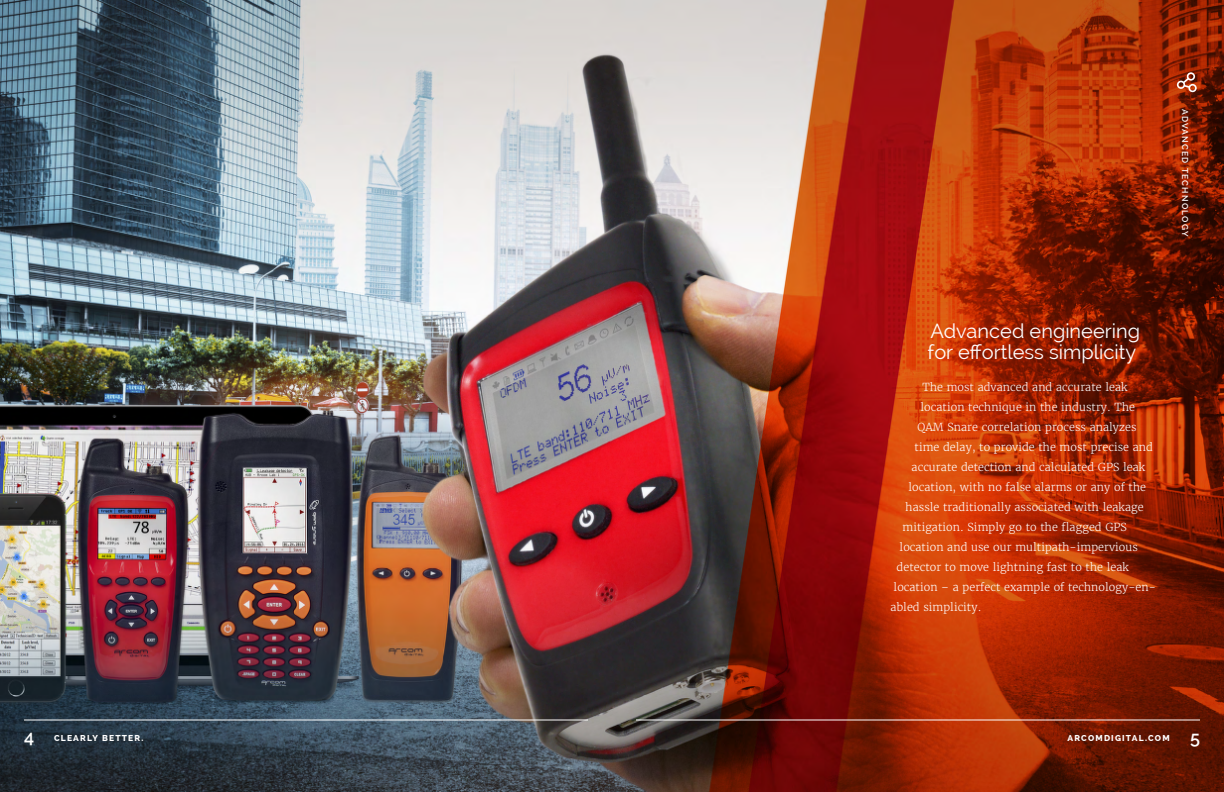
<style>
.page{position:relative;width:1224px;height:792px;background:#fff}
.page>*{position:absolute;margin:0;border:0;box-sizing:border-box;transform-origin:0 0}
.t1{font:20px/21px "Raleway";color:#fff}
.t2{font:300 11px "Merriweather";letter-spacing:.005em;color:#fff}
.t3{font:800 8.5px "Raleway";letter-spacing:.14em;color:#fff}
.t4{font:600 8.5px "Raleway";letter-spacing:.14em;color:#fff}
.s1{font-weight:600;font-size:18px}
</style>
<div class="page">
<img style="left:0;top:0;width:1224px;height:792px">
<hr style="left:636px;top:720px;width:564px;height:1px;background:#fff">
<svg style="left:1177px;top:72px;width:20px;height:20px"></svg>
<hr style="left:24px;top:720px;width:564px;height:1px;background:#fff">
<p class="t3" style="left:24px;top:733px;width:121px"><span class="s1">4</span> CLEARLY BETTER.</p>
<p class="t4" style="left:1190px;top:109px;width:129px;rotate:90deg">ADVANCED TECHNOLOGY</p>
<h1 class="t1" style="left:928px;top:321px;width:214px">Advanced engineering for effortless simplicity</h1>
<p class="t2" style="left:923px;top:381px;width:207px">The most advanced and accurate leak</p>
<p class="t2" style="left:921px;top:401px;width:216px">location technique in the industry. The</p>
<p class="t2" style="left:918px;top:421px;width:221px">QAM Snare correlation process analyzes</p>
<p class="t2" style="left:915px;top:441px;width:240px">time delay, to provide the most precise and</p>
<p class="t2" style="left:912px;top:461px;width:235px">accurate detection and calculated GPS leak</p>
<p class="t2" style="left:909px;top:481px;width:239px">location, with no false alarms or any of the</p>
<p class="t2" style="left:906px;top:501px;width:240px">hassle traditionally associated with leakage</p>
<p class="t2" style="left:903px;top:521px;width:226px">mitigation. Simply go to the flagged GPS</p>
<p class="t2" style="left:900px;top:541px;width:240px">location and use our multipath-impervious</p>
<p class="t2" style="left:897px;top:561px;width:234px">detector to move lightning fast to the leak</p>
<p class="t2" style="left:894px;top:581px;width:264px">location – a perfect example of technology-en-</p>
<p class="t2" style="left:891px;top:601px;width:92px">abled simplicity.</p>
<p class="t3" style="left:1067px;top:733px;width:134px">ARCOMDIGITAL.COM <span class="s1">5</span></p>
</div>
